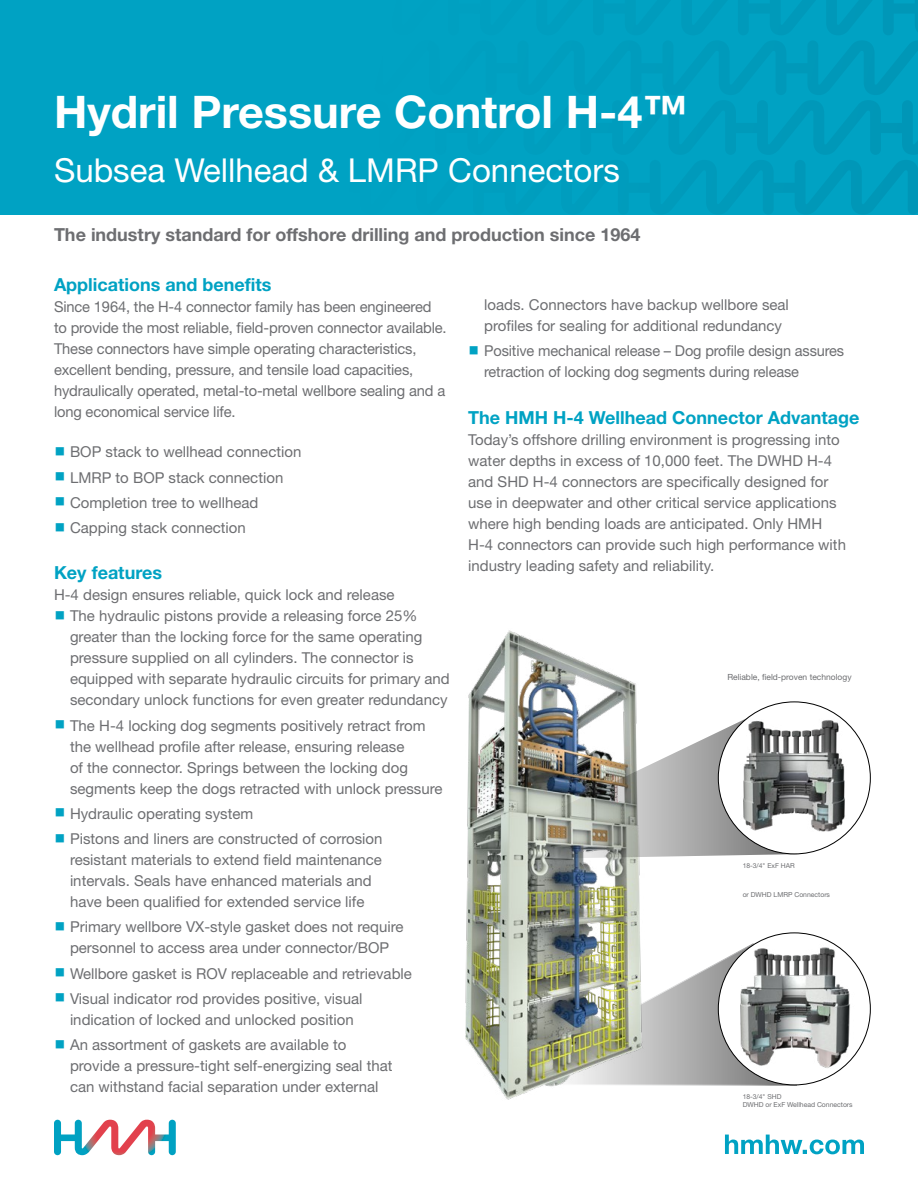
<style>
.page{position:relative;width:918px;height:1188px;background:#fff}
.page>*{position:absolute;margin:0;border:0;box-sizing:border-box;transform-origin:0 0}
.Heading_1{font:700 45px "Helvetica Neue LT Pro";color:#fff}
.Heading_2{font:33px "Helvetica Neue LT Pro";color:#fff}
.Subheading{font:700 18px "Helvetica Neue LT Pro";color:#00a2c3}
.Ingress{font:700 18px "Helvetica Neue LT Pro";color:#6d6e71}
.t1{font:15px/21px "Helvetica Neue LT Pro";color:#6d6e71}
.Normal_bullets_first{font:8.4px "Helvetica Neue LT Pro";color:#6d6e71}
.t2{font:6.9px "Helvetica Neue LT Pro";color:#6d6e71}
.t3{font:6.75px "Helvetica Neue LT Pro";color:#6d6e71}
.s1{color:#00a2c3}
</style>
<div class="page">
<div style="left:0;top:0;width:918px;height:215px;background:#00a2c3"></div>
<svg style="left:852px;top:0;width:66px;height:35px"></svg>
<svg style="left:839px;top:41px;width:79px;height:54px"></svg>
<svg style="left:820px;top:101px;width:98px;height:54px"></svg>
<svg style="left:805px;top:160px;width:113px;height:54px"></svg>
<svg style="left:725px;top:1135px;width:139px;height:19px"></svg>
<svg style="left:650px;top:943px;width:148px;height:143px"></svg>
<img style="left:465px;top:630px;width:185px;height:470px">
<svg style="left:548px;top:706px;width:249px;height:153px"></svg>
<img style="left:718px;top:702px;width:152px;height:152px;border-radius:76px">
<img style="left:718px;top:933px;width:152px;height:152px;border-radius:76px">
<svg style="left:54px;top:1120px;width:122px;height:35px"></svg>
<p class="Heading_1" style="left:54px;top:85px;width:635px">Hydril Pressure Control H-4™</p>
<p class="Heading_2" style="left:54px;top:149px;width:567px">Subsea Wellhead &amp; LMRP Connectors</p>
<p class="Ingress" style="left:54px;top:223px;width:588px">The industry standard for offshore drilling and production since 1964</p>
<p class="Subheading" style="left:54px;top:273px;width:219px">Applications and benefits</p>
<p class="t1" style="left:54px;top:295px;width:394px">Since 1964, the H-4 connector family has been engineered to provide the most reliable, field-proven connector available.<br>These connectors have simple operating characteristics, excellent bending, pressure, and tensile load capacities, hydraulically operated, metal-to-metal wellbore sealing and a long economical service life.</p>
<p class="t1" style="left:54px;top:441px;width:249px"><span class="s1">○</span> BOP stack to wellhead connection</p>
<p class="t1" style="left:54px;top:466px;width:231px"><span class="s1">○</span> LMRP to BOP stack connection</p>
<p class="t1" style="left:54px;top:492px;width:206px"><span class="s1">○</span> Completion tree to wellhead</p>
<p class="t1" style="left:54px;top:517px;width:193px"><span class="s1">○</span> Capping stack connection</p>
<p class="Subheading" style="left:54px;top:562px;width:110px">Key features</p>
<p class="t1" style="left:54px;top:584px;width:342px">H-4 design ensures reliable, quick lock and release</p>
<p class="t1" style="left:70px;top:605px;width:381px;text-indent:-16px"><span class="s1">○</span> The hydraulic pistons provide a releasing force 25% greater than the locking force for the same operating pressure supplied on all cylinders. The connector is equipped with separate hydraulic circuits for primary and secondary unlock functions for even greater redundancy</p>
<p class="t1" style="left:70px;top:714px;width:374px;text-indent:-16px"><span class="s1">○</span> The H-4 locking dog segments positively retract from the wellhead profile after release, ensuring release<br>of the connector. Springs between the locking dog segments keep the dogs retracted with unlock pressure</p>
<p class="t1" style="left:54px;top:803px;width:201px"><span class="s1">○</span> Hydraulic operating system</p>
<p class="t1" style="left:70px;top:828px;width:314px;text-indent:-16px"><span class="s1">○</span> Pistons and liners are constructed of corrosion resistant materials to extend field maintenance intervals. Seals have enhanced materials and have been qualified for extended service life</p>
<p class="t1" style="left:54px;top:916px;width:351px;text-align:center"><span class="s1">○</span> Primary wellbore VX-style gasket does not require personnel to access area under connector/BOP</p>
<p class="t1" style="left:54px;top:962px;width:359px"><span class="s1">○</span> Wellbore gasket is ROV replaceable and retrievable</p>
<p class="t1" style="left:54px;top:988px;width:310px;text-align:center"><span class="s1">○</span> Visual indicator rod provides positive, visual indication of locked and unlocked position</p>
<p class="t1" style="left:70px;top:1034px;width:324px;text-indent:-16px"><span class="s1">○</span> An assortment of gaskets are available to provide a pressure-tight self-energizing seal that can withstand facial separation under external</p>
<p class="t1" style="left:484px;top:294px;width:306px">loads. Connectors have backup wellbore seal profiles for sealing for additional redundancy</p>
<p class="t1" style="left:484px;top:340px;width:361px;text-indent:-16px"><span class="s1">○</span> Positive mechanical release – Dog profile design assures retraction of locking dog segments during release</p>
<p class="Subheading" style="left:468px;top:406px;width:393px">The HMH H-4 Wellhead Connector Advantage</p>
<p class="t1" style="left:468px;top:428px;width:379px">Today’s offshore drilling environment is progressing into water depths in excess of 10,000 feet. The DWHD H-4 and SHD H-4 connectors are specifically designed for use in deepwater and other critical service applications where high bending loads are anticipated. Only HMH H-4 connectors can provide such high performance with industry leading safety and reliability.</p>
<p class="Normal_bullets_first" style="left:727px;top:671px;width:126px">Reliable, field-proven technology</p>
<p class="t3" style="left:743px;top:861px;width:54px">18-3/4" ExF HAR</p>
<p class="t2" style="left:743px;top:890px;width:89px">or DWHD LMRP Connectors</p>
<p class="t3" style="left:743px;top:1092px;width:40px">18-3/4" SHD</p>
<p class="t2" style="left:743px;top:1100px;width:111px">DWHD or ExF Wellhead Connectors</p>
</div>
